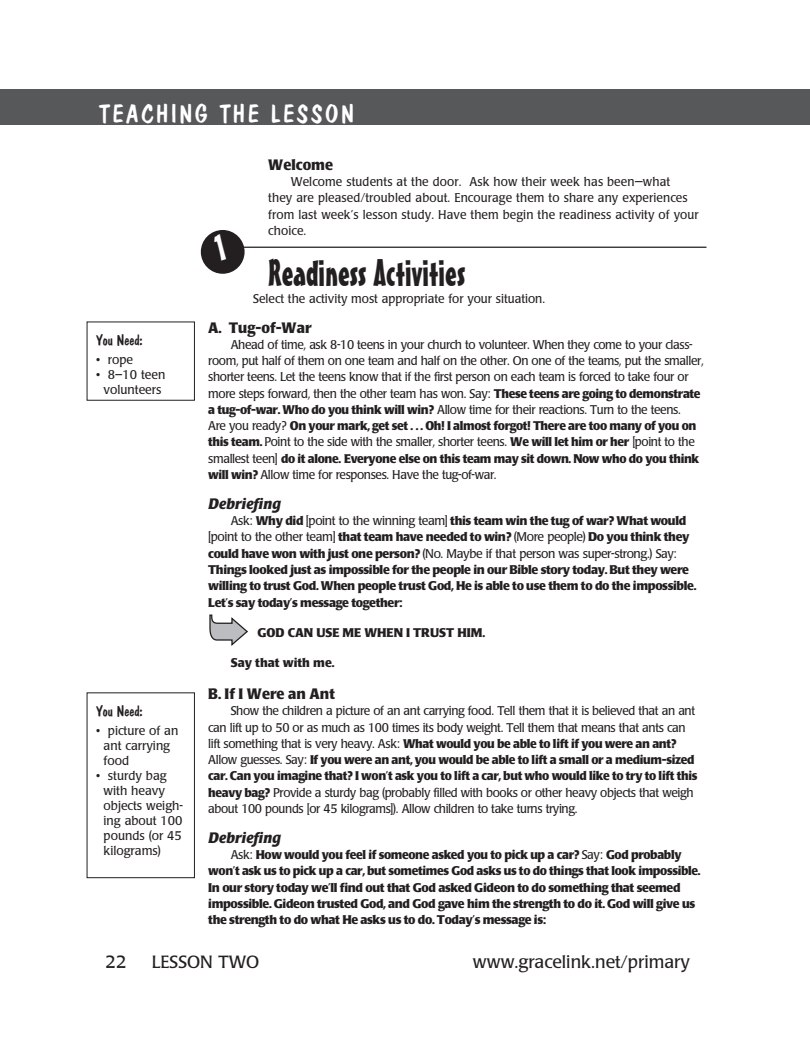
<style>
.page{position:relative;width:810px;height:1047px;background:#fff}
.page>*{position:absolute;margin:0;border:0;box-sizing:border-box;transform-origin:0 0}
.section_title{font:37.5px "Mister Earl BT";color:#231f20}
.t1{font:25px "Dom Casual D";letter-spacing:.1em;color:#fff}
.t2{font:17.5px "Poppl Laudatio";color:#231f20}
.subhead{font:700 15px "Poppl Laudatio";color:#231f20;scale:.95 1}
.subhead-2{font:italic 700 15px "Poppl Laudatio";color:#231f20}
.You_Need_head{font:15px "Dom Casual D";color:#231f20}
.body{font:12.5px/16.2px "Poppl Laudatio";letter-spacing:-.03em;color:#231f20;scale:.95 1}
.body-2{font:700 12.5px/16.2px "Poppl Laudatio";letter-spacing:-.03em;color:#231f20}
.body-3{font:700 12.5px/16.2px "Poppl Laudatio";letter-spacing:-.03em;color:#231f20;scale:.95 1}
.Welcome{font:12.5px/16.2px "Poppl Laudatio";letter-spacing:.01em;color:#231f20;scale:.95 1}
.You_Need_items{font:12.5px/15px "Poppl Laudatio";color:#231f20}
.body-4{font:12.5px "Poppl Laudatio";color:#231f20;scale:.95 1}
.body-Xindent{font:700 12.5px "Poppl Laudatio";color:#231f20}
.body-5{font:700 12.5px "Poppl Laudatio";color:#231f20}
.s1{font-weight:700}
.s2{font-weight:400}
</style>
<div class="page">
<div style="left:765px;top:89px;width:45px;height:36px;background:#57585a"></div>
<div style="left:0;top:89px;width:765px;height:36px;background:#57585a"></div>
<hr style="left:241px;top:246px;width:466px;height:2px;background:#231f20">
<svg style="left:209px;top:614px;width:39px;height:32px"></svg>
<div style="left:87px;top:692px;width:108px;height:185px;border:1px solid #231f20"></div>
<svg style="left:201px;top:230px;width:44px;height:44px"></svg>
<p class="t1" style="left:99px;top:99px;width:256px">TEACHING THE LESSON</p>
<p class="You_Need_head" style="left:96px;top:331px;width:48px">You Need:</p>
<p class="You_Need_items" style="left:96px;top:352px;width:39px">• rope</p>
<p class="You_Need_items" style="left:96px;top:367px;width:71px;text-align:center">• 8–10 teen volunteers</p>
<p class="You_Need_head" style="left:96px;top:702px;width:48px">You Need:</p>
<p class="You_Need_items" style="left:104px;top:723px;width:76px;text-indent:-8px">• picture of an ant carrying food</p>
<p class="You_Need_items" style="left:104px;top:768px;width:81px;text-indent:-8px">• sturdy bag with heavy objects weigh&shy;ing about 100 pounds (or 45 kilograms)</p>
<p class="subhead" style="left:268px;top:156px;width:70px">Welcome</p>
<p class="Welcome" style="left:268px;top:174px;width:455px;text-indent:22px">Welcome students at the door. Ask how their week has been—what<br>they are pleased/troubled about. Encourage them to share any experiences from last week’s lesson study. Have them begin the readiness activity of your choice.</p>
<p class="section_title" style="left:268px;top:250px;width:199px">Readiness Activities</p>
<p class="body-4" style="left:253px;top:291px;width:309px">Select the activity most appropriate for your situation.</p>
<p class="subhead" style="left:208px;top:319px;width:110px">A. Tug-of-War</p>
<p class="body" style="left:208px;top:336px;width:523px;text-indent:22px">Ahead of time, ask 8-10 teens in your church to volunteer. When they come to your class&shy;room, put half of them on one team and half on the other. On one of the teams, put the smaller, shorter teens. Let the teens know that if the first person on each team is forced to take four or more steps forward, then the other team has won. Say: <span class="s1">These teens are going to demonstrate a tug-of-war. Who do you think will win?</span> Allow time for their reactions. Turn to the teens.<br>Are you ready? <span class="s1">On your mark, get set . . . Oh! I almost forgot! There are too many of you on this team.</span> Point to the side with the smaller, shorter teens. <span class="s1">We will let him or her</span> [point to the smallest teen] <span class="s1">do it alone. Everyone else on this team may sit down. Now who do you think will win?</span> Allow time for responses. Have the tug-of-war.</p>
<p class="subhead-2" style="left:208px;top:495px;width:74px">Debriefing</p>
<p class="body-2" style="left:208px;top:513px;width:489px;text-indent:22px"><span class="s2">Ask:</span> Why did <span class="s2">[point to the winning team]</span> this team win the tug of war? What would <span class="s2">[point to the other team]</span> that team have needed to win? <span class="s2">(More people)</span> Do you think they could have won with just one person? <span class="s2">(No. Maybe if that person was super-strong.) Say:<br></span>Things looked just as impossible for the people in our Bible story today. But they were willing to trust God. When people trust God, He is able to use them to do the impossible.<br>Let’s say today’s message together:</p>
<p class="body-Xindent" style="left:257px;top:625px;width:229px">GOD CAN USE ME WHEN I TRUST HIM.</p>
<p class="body-5" style="left:231px;top:655px;width:105px">Say that with me.</p>
<p class="subhead" style="left:208px;top:685px;width:135px">B. If I Were an Ant</p>
<p class="body" style="left:208px;top:703px;width:516px;text-indent:22px">Show the children a picture of an ant carrying food. Tell them that it is believed that an ant can lift up to 50 or as much as 100 times its body weight. Tell them that means that ants can lift something that is very heavy. Ask: <span class="s1">What would you be able to lift if you were an ant?<br></span>Allow guesses. Say: <span class="s1">If you were an ant, you would be able to lift a small or a medium-sized car. Can you imagine that? I won’t ask you to lift a car, but who would like to try to lift this heavy bag?</span> Provide a sturdy bag (probably filled with books or other heavy objects that weigh about 100 pounds [or 45 kilograms]). Allow children to take turns trying.</p>
<p class="subhead-2" style="left:208px;top:829px;width:74px">Debriefing</p>
<p class="body-3" style="left:208px;top:846px;width:519px;text-indent:22px"><span class="s2">Ask:</span> How would you feel if someone asked you to pick up a car? <span class="s2">Say:</span> God probably won’t ask us to pick up a car, but sometimes God asks us to do things that look impossible.<br>In our story today we’ll find out that God asked Gideon to do something that seemed impossible. Gideon trusted God, and God gave him the strength to do it. God will give us the strength to do what He asks us to do. Today’s message is:</p>
<p class="t2" style="left:105px;top:952px;width:23px">22</p>
<p class="t2" style="left:152px;top:952px;width:109px">LESSON TWO</p>
<p class="t2" style="left:473px;top:952px;width:218px">www.gracelink.net/primary</p>
</div>
